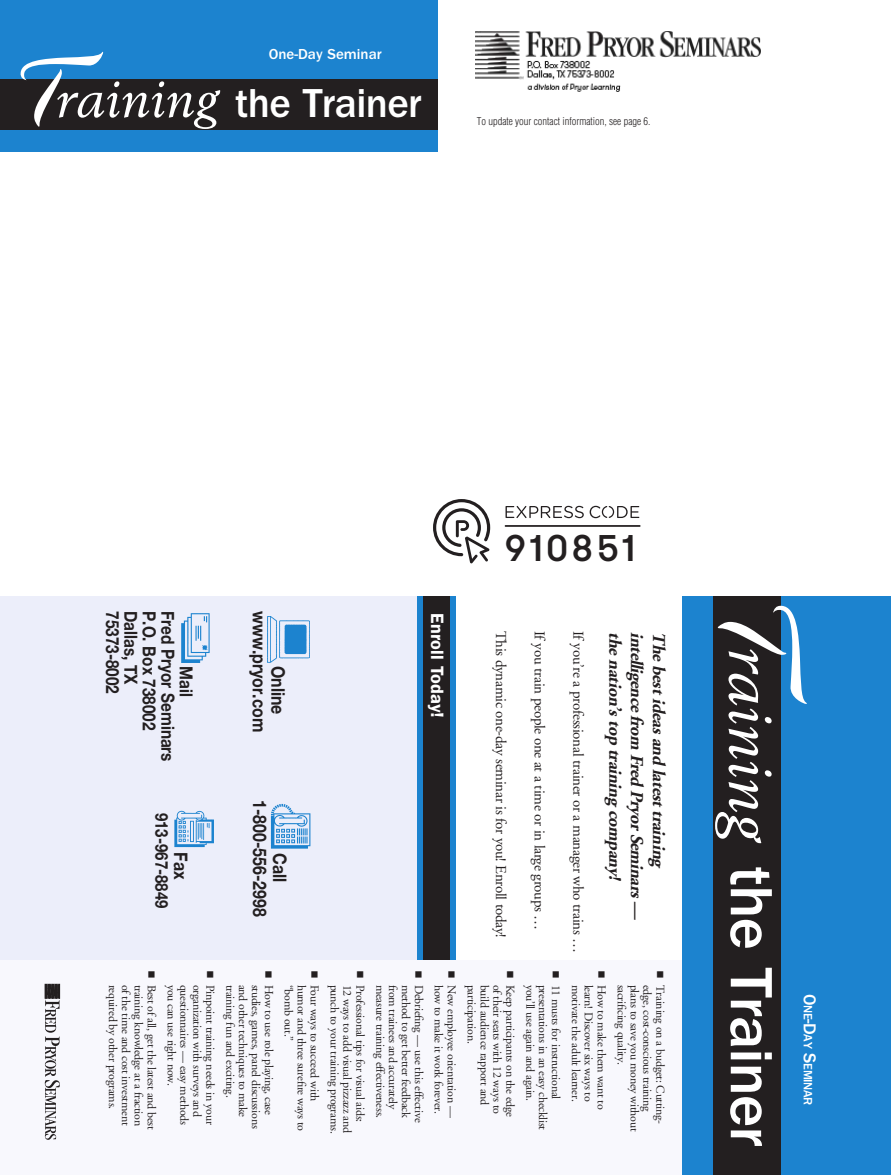
<style>
.page{position:relative;width:891px;height:1175px;background:#fff}
.page>*{position:absolute;margin:0;border:0;box-sizing:border-box;transform-origin:0 0}
.t1{font:500 61.65px "ITC Franklin Gothic Std";letter-spacing:-.015em;color:#fff}
.t2{font:italic 52.95px "Berling LT Std";letter-spacing:.015em;color:#fff}
.t3{font:500 41.85px "ITC Franklin Gothic Std";letter-spacing:-.015em;color:#fff}
.A_States_Reg{font:500 37.05px "GT Walsheim Pro";letter-spacing:.095em;color:#231f20}
.t4{font:700 18.75px "Helvetica Neue LT Std";color:#231f20;scale:.85 1}
.t5{font:italic 700 18px "Adobe Garamond";color:#231f20}
.t6{font:700 18px/36.9px "Helvetica Neue";color:#231f20;scale:.85 1}
.t7{font:600 18px "ITC Franklin Gothic Std";letter-spacing:.01em;color:#fff}
.t8{font:700 17.55px "Helvetica Neue LT Std";color:#231f20;scale:.85 1}
.t9{font:15px "Adobe Garamond";letter-spacing:-.02em;color:#231f20}
.t10{font:500 15px "ITC Franklin Gothic Std";color:#fff}
.t11{font:500 12.45px "ITC Franklin Gothic Std";letter-spacing:-.03em;color:#fff}
.t12{font:12px "Adobe Garamond";letter-spacing:-.02em;color:#231f20}
.body_san_redlead{font:300 condensed 10.5px "Helvetica LT Std";color:#231f20}
.t13{font:9px "Zapf Dingbats ITC";color:#231f20}
.s1{font-family:"Spring LP Std";font-weight:300;font-style:normal;font-size:111.6px}
.s2{font-family:"Helvetica Neue LT Std"}
.s3{font-family:"Spring LP Std";font-weight:300;font-size:132.75px}
.s4{font-family:"Berling LT Std";font-weight:400;font-style:italic;font-size:63px}
.s5{font-size:17.85px}
</style>
<div class="page">
<div style="left:0;top:0;width:438px;height:151px;background:#1c83cf"></div>
<div style="left:0;top:79px;width:438px;height:51px;background:#231f20"></div>
<svg style="left:433px;top:499px;width:57px;height:64px"></svg>
<svg style="left:506px;top:506px;width:78px;height:12px"></svg>
<svg style="left:590px;top:506px;width:49px;height:12px"></svg>
<hr style="left:505px;top:525px;width:136px;height:2px;background:#231f20">
<div style="left:0;top:596px;width:419px;height:366px;background:#eceefa"></div>
<div style="left:423px;top:596px;width:31px;height:365px;background:#231f20"></div>
<div style="left:450px;top:596px;width:6px;height:366px;background:#1c83cf"></div>
<div style="left:417px;top:596px;width:6px;height:366px;background:#1c83cf"></div>
<div style="left:0;top:960px;width:692px;height:214px;background:#f8f8fd"></div>
<div style="left:683px;top:596px;width:208px;height:578px;background:#1c83cf"></div>
<div style="left:713px;top:596px;width:67px;height:578px;background:#231f20"></div>
<svg style="left:45px;top:984px;width:15px;height:155px"></svg>
<img style="left:267px;top:616px;width:42px;height:46px">
<img style="left:175px;top:811px;width:39px;height:36px">
<img style="left:270px;top:803px;width:40px;height:46px">
<img style="left:181px;top:613px;width:29px;height:50px">
<img style="left:475px;top:31px;width:286px;height:61px">
<p class="t2" style="left:7px;top:66px;width:211px"><span class="s1">T</span>raining</p>
<p class="t10" style="left:269px;top:46px;width:114px">One-Day Seminar</p>
<p class="t3" style="left:235px;top:80px;width:188px">the Trainer</p>
<p class="body_san_redlead" style="left:477px;top:114px;width:175px">To update your contact information, see page 6.</p>
<p class="A_States_Reg" style="left:505px;top:524px;width:132px">910851</p>
<p class="t6" style="left:131px;top:611px;width:99px;rotate:90deg">75373-8002</p>
<p class="t6" style="left:150px;top:611px;width:88px;rotate:90deg">Dallas, TX</p>
<p class="t6" style="left:205px;top:611px;width:142px;text-indent:55px;rotate:90deg"><span class="s2">Mail<br></span>P.O. Box 738002</p>
<p class="t6" style="left:187px;top:611px;width:178px;rotate:90deg">Fred Pryor Seminars</p>
<p class="t8" style="left:173px;top:812px;width:114px;rotate:90deg">913-967-8849</p>
<p class="t4" style="left:192px;top:852px;width:33px;rotate:90deg">Fax</p>
<p class="t4" style="left:271px;top:611px;width:144px;rotate:90deg">www.pryor.com</p>
<p class="t4" style="left:290px;top:666px;width:59px;rotate:90deg">Online</p>
<p class="t4" style="left:272px;top:800px;width:139px;rotate:90deg">1-800-556-2998</p>
<p class="t4" style="left:291px;top:852px;width:36px;rotate:90deg">Call</p>
<p class="t7" style="left:448px;top:613px;width:106px;rotate:90deg">Enroll Today!</p>
<p class="t13" style="left:156px;top:970px;width:8px;rotate:90deg">■</p>
<p class="t12" style="left:119px;top:984px;width:126px;rotate:90deg">required by other programs.</p>
<p class="t12" style="left:132px;top:984px;width:142px;rotate:90deg">of the time and cost investment</p>
<p class="t12" style="left:145px;top:984px;width:143px;rotate:90deg">training knowledge at a fraction</p>
<p class="t12" style="left:158px;top:984px;width:147px;rotate:90deg">Best of all, get the latest and best</p>
<p class="t13" style="left:214px;top:970px;width:8px;rotate:90deg">■</p>
<p class="t12" style="left:178px;top:984px;width:103px;rotate:90deg">you can use right now.</p>
<p class="t12" style="left:191px;top:984px;width:142px;rotate:90deg">questionnaires — easy methods</p>
<p class="t12" style="left:204px;top:984px;width:134px;rotate:90deg">organization with surveys and</p>
<p class="t12" style="left:217px;top:984px;width:141px;rotate:90deg">Pinpoint training needs in your</p>
<p class="t13" style="left:273px;top:970px;width:8px;rotate:90deg">■</p>
<p class="t12" style="left:237px;top:984px;width:114px;rotate:90deg">training fun and exciting.</p>
<p class="t12" style="left:249px;top:984px;width:134px;rotate:90deg">and other techniques to make</p>
<p class="t12" style="left:262px;top:984px;width:145px;rotate:90deg">studies, games, panel discussions</p>
<p class="t12" style="left:275px;top:984px;width:132px;rotate:90deg">How to use role playing, case</p>
<p class="t13" style="left:319px;top:970px;width:8px;rotate:90deg">■</p>
<p class="t12" style="left:295px;top:984px;width:58px;rotate:90deg">“bomb out.”</p>
<p class="t12" style="left:308px;top:984px;width:148px;rotate:90deg">humor and three surefire ways to</p>
<p class="t12" style="left:321px;top:984px;width:118px;rotate:90deg">Four ways to succeed with</p>
<p class="t13" style="left:364px;top:970px;width:8px;rotate:90deg">■</p>
<p class="t12" style="left:341px;top:984px;width:151px;rotate:90deg">punch to your training programs.</p>
<p class="t12" style="left:354px;top:984px;width:150px;rotate:90deg">12 ways to add visual pizzazz and</p>
<p class="t12" style="left:367px;top:984px;width:139px;rotate:90deg">Professional tips for visual aids:</p>
<p class="t13" style="left:423px;top:970px;width:8px;rotate:90deg">■</p>
<p class="t12" style="left:387px;top:984px;width:135px;rotate:90deg">measure training effectiveness.</p>
<p class="t12" style="left:399px;top:984px;width:127px;rotate:90deg">from trainees and accurately</p>
<p class="t12" style="left:412px;top:984px;width:135px;rotate:90deg">method to get better feedback</p>
<p class="t12" style="left:425px;top:984px;width:139px;rotate:90deg">Debriefing — use this effective</p>
<p class="t13" style="left:456px;top:970px;width:8px;rotate:90deg">■</p>
<p class="t12" style="left:445px;top:984px;width:131px;rotate:90deg">how to make it work forever.</p>
<p class="t12" style="left:458px;top:984px;width:135px;rotate:90deg">New employee orientation —</p>
<p class="t9" style="left:509px;top:630px;width:308px;rotate:90deg">This dynamic one-day seminar is for you! Enroll today!</p>
<p class="t9" style="left:548px;top:630px;width:301px;rotate:90deg">If you train people one at a time or in large groups …</p>
<p class="t9" style="left:586px;top:630px;width:324px;rotate:90deg">If you’re a professional trainer or a manager who trains …</p>
<p class="t5" style="left:625px;top:632px;width:253px;rotate:90deg">thenation’stop training company!</p>
<p class="t5" style="left:647px;top:632px;width:293px;rotate:90deg">intelligencefrom Fred PryorSeminars—</p>
<p class="t5" style="left:669px;top:632px;width:236px;rotate:90deg">Thebestideasand latesttraining</p>
<p class="t13" style="left:514px;top:970px;width:8px;rotate:90deg">■</p>
<p class="t13" style="left:560px;top:970px;width:8px;rotate:90deg">■</p>
<p class="t13" style="left:606px;top:970px;width:8px;rotate:90deg">■</p>
<p class="t13" style="left:664px;top:970px;width:8px;rotate:90deg">■</p>
<p class="t12" style="left:478px;top:984px;width:61px;rotate:90deg">participation.</p>
<p class="t12" style="left:491px;top:984px;width:122px;rotate:90deg">build audience rapport and</p>
<p class="t12" style="left:504px;top:984px;width:131px;rotate:90deg">of their seats with 12 ways to</p>
<p class="t12" style="left:517px;top:984px;width:134px;rotate:90deg">Keep participants on the edge</p>
<p class="t12" style="left:537px;top:984px;width:118px;rotate:90deg">you’ll use again and again.</p>
<p class="t12" style="left:550px;top:984px;width:147px;rotate:90deg">presentations in an easy checklist</p>
<p class="t12" style="left:562px;top:984px;width:116px;rotate:90deg">11 musts for instructional</p>
<p class="t12" style="left:582px;top:984px;width:119px;rotate:90deg">motivate the adult learner.</p>
<p class="t12" style="left:595px;top:984px;width:118px;rotate:90deg">learn! Discover six ways to</p>
<p class="t12" style="left:608px;top:984px;width:127px;rotate:90deg">How to make them want to</p>
<p class="t12" style="left:628px;top:984px;width:82px;rotate:90deg">sacrificing quality.</p>
<p class="t12" style="left:641px;top:984px;width:148px;rotate:90deg">plans to save you money without</p>
<p class="t12" style="left:654px;top:984px;width:129px;rotate:90deg">edge, cost-conscious training</p>
<p class="t12" style="left:667px;top:984px;width:141px;rotate:90deg">Training on a budget: Cutting-</p>
<p class="t1" style="left:786px;top:590px;width:558px;rotate:90deg"><span class="s3">T</span><span class="s4">raining</span> the Trainer</p>
<p class="t11" style="left:815px;top:993px;width:113px;rotate:90deg"><span class="s5">O</span>ne<span class="s5">-D</span>ay <span class="s5">S</span>eminar</p>
</div>
